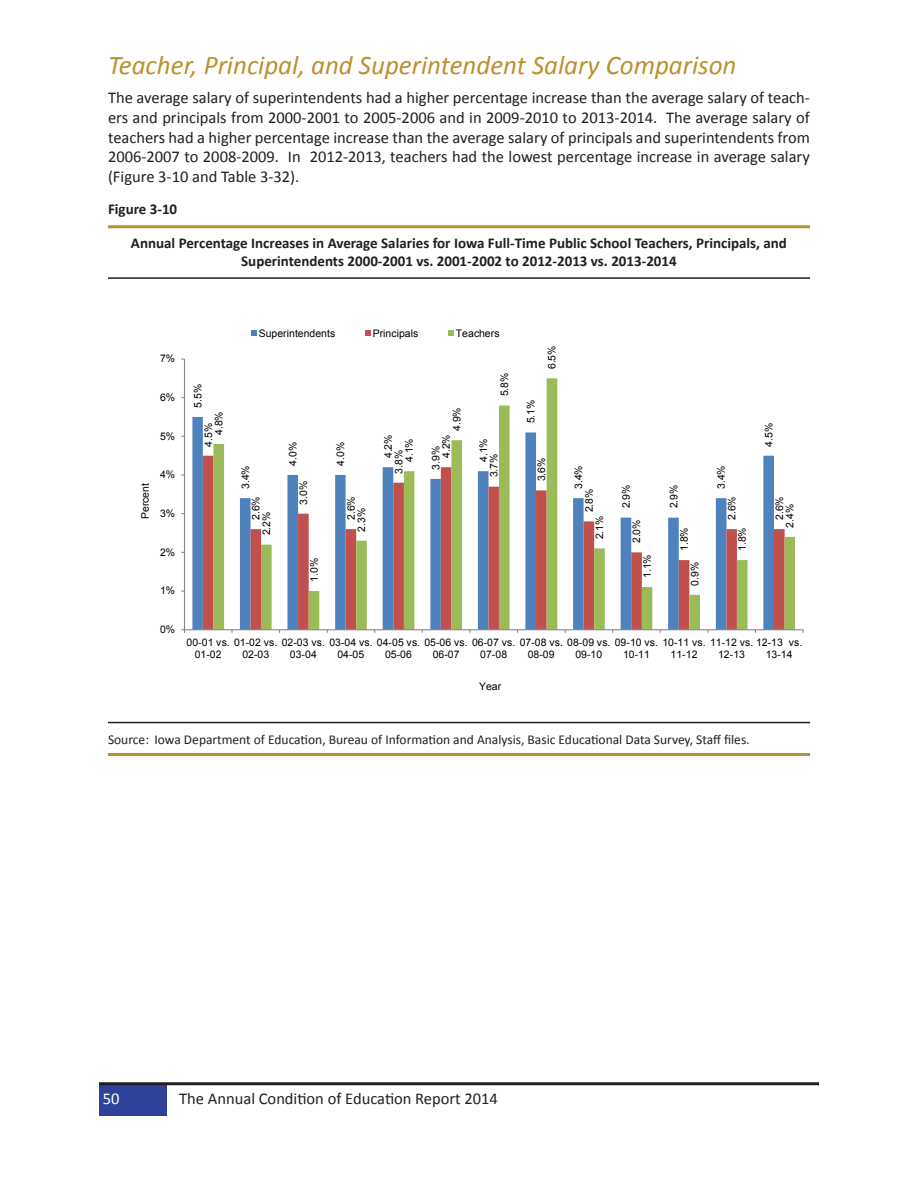
<style>
.page{position:relative;width:918px;height:1188px;background:#fff}
.page>*{position:absolute;margin:0;border:0;box-sizing:border-box;transform-origin:0 0}
.t1{font:italic 27px "Calibri";color:#bb902e}
.t2{font:16.5px/19.8px "Calibri";color:#231f20;text-align:justify}
.t3{font:16.5px "Calibri";color:#fff}
.table_-_title{font:700 15px/18px "Calibri";color:#231f20;text-align:center}
.table_-_notes{font:13.5px "Calibri";color:#231f20}
.t4{font:10.5px/12.1px "Arial";color:#000}
</style>
<div class="page">
<hr style="left:108px;top:225px;width:702px;height:3px;background:#bb902e">
<hr style="left:108px;top:277px;width:702px;height:2px;background:#231f20">
<svg style="left:192px;top:417px;width:21px;height:212px;background:#8f7b98"></svg>
<svg style="left:213px;top:378px;width:582px;height:251px"></svg>
<hr style="left:184px;top:359px;width:1px;height:271px;background:#868686">
<hr style="left:184px;top:629px;width:619px;height:1px;background:#868686">
<svg style="left:251px;top:331px;width:6px;height:5px"></svg>
<svg style="left:365px;top:331px;width:6px;height:5px"></svg>
<svg style="left:448px;top:331px;width:6px;height:5px"></svg>
<hr style="left:108px;top:753px;width:702px;height:3px;background:#bb902e">
<hr style="left:108px;top:722px;width:702px;height:1px;background:#231f20">
<div style="left:99px;top:1085px;width:68px;height:30px;background:#30419a"></div>
<hr style="left:99px;top:1082px;width:720px;height:3px;background:#231f20">
<p class="t1" style="left:108px;top:47px;width:630px">Teacher, Principal, and Superintendent Salary Comparison</p>
<p class="t2" style="left:108px;top:88px;width:703px">The average salary of superintendents had a higher percentage increase than the average salary of teach&shy;ers and principals from 2000-2001 to 2005-2006 and in 2009-2010 to 2013-2014. The average salary of teachers had a higher percentage increase than the average salary of principals and superintendents from 2006-2007 to 2008-2009. In 2012-2013, teachers had the lowest percentage increase in average salary (Figure 3-10 and Table 3-32).</p>
<p class="table_-_title" style="left:108px;top:200px;width:71px">Figure 3-10</p>
<p class="table_-_title" style="left:131px;top:234px;width:658px">Annual Percentage Increases in Average Salaries for Iowa Full-Time Public School Teachers, Principals, and<br>Superintendents 2000-2001 vs. 2001-2002 to 2012-2013 vs. 2013-2014</p>
<p class="t4" style="left:160px;top:353px;width:17px">7%</p>
<p class="t4" style="left:160px;top:391px;width:17px">6%</p>
<p class="t4" style="left:160px;top:430px;width:17px">5%</p>
<p class="t4" style="left:139px;top:519px;width:37px;rotate:-90deg">Percent</p>
<p class="t4" style="left:160px;top:469px;width:17px">4%</p>
<p class="t4" style="left:160px;top:507px;width:17px">3%</p>
<p class="t4" style="left:160px;top:546px;width:17px">2%</p>
<p class="t4" style="left:160px;top:585px;width:17px">1%</p>
<p class="t4" style="left:160px;top:623px;width:17px">0%</p>
<p class="t4" style="left:259px;top:327px;width:78px">Superintendents</p>
<p class="t4" style="left:373px;top:327px;width:47px">Principals</p>
<p class="t4" style="left:456px;top:327px;width:45px">Teachers</p>
<p class="t4" style="left:546px;top:369px;width:25px;rotate:-90deg">6.5%</p>
<p class="t4" style="left:498px;top:396px;width:25px;rotate:-90deg">5.8%</p>
<p class="t4" style="left:192px;top:408px;width:25px;rotate:-90deg">5.5%</p>
<p class="t4" style="left:525px;top:423px;width:25px;rotate:-90deg">5.1%</p>
<p class="t4" style="left:451px;top:431px;width:25px;rotate:-90deg">4.9%</p>
<p class="t4" style="left:213px;top:435px;width:25px;rotate:-90deg">4.8%</p>
<p class="t4" style="left:202px;top:447px;width:25px;rotate:-90deg">4.5%</p>
<p class="t4" style="left:763px;top:447px;width:25px;rotate:-90deg">4.5%</p>
<p class="t4" style="left:440px;top:458px;width:25px;rotate:-90deg">4.2%</p>
<p class="t4" style="left:287px;top:466px;width:25px;rotate:-90deg">4.0%</p>
<p class="t4" style="left:335px;top:466px;width:25px;rotate:-90deg">4.0%</p>
<p class="t4" style="left:382px;top:458px;width:25px;rotate:-90deg">4.2%</p>
<p class="t4" style="left:430px;top:470px;width:25px;rotate:-90deg">3.9%</p>
<p class="t4" style="left:477px;top:462px;width:25px;rotate:-90deg">4.1%</p>
<p class="t4" style="left:403px;top:462px;width:25px;rotate:-90deg">4.1%</p>
<p class="t4" style="left:393px;top:474px;width:25px;rotate:-90deg">3.8%</p>
<p class="t4" style="left:488px;top:477px;width:25px;rotate:-90deg">3.7%</p>
<p class="t4" style="left:535px;top:481px;width:25px;rotate:-90deg">3.6%</p>
<p class="t4" style="left:573px;top:489px;width:25px;rotate:-90deg">3.4%</p>
<p class="t4" style="left:715px;top:489px;width:25px;rotate:-90deg">3.4%</p>
<p class="t4" style="left:239px;top:489px;width:25px;rotate:-90deg">3.4%</p>
<p class="t4" style="left:298px;top:505px;width:25px;rotate:-90deg">3.0%</p>
<p class="t4" style="left:620px;top:508px;width:25px;rotate:-90deg">2.9%</p>
<p class="t4" style="left:668px;top:508px;width:25px;rotate:-90deg">2.9%</p>
<p class="t4" style="left:583px;top:512px;width:25px;rotate:-90deg">2.8%</p>
<p class="t4" style="left:726px;top:520px;width:25px;rotate:-90deg">2.6%</p>
<p class="t4" style="left:773px;top:520px;width:25px;rotate:-90deg">2.6%</p>
<p class="t4" style="left:250px;top:520px;width:25px;rotate:-90deg">2.6%</p>
<p class="t4" style="left:345px;top:520px;width:25px;rotate:-90deg">2.6%</p>
<p class="t4" style="left:784px;top:528px;width:25px;rotate:-90deg">2.4%</p>
<p class="t4" style="left:356px;top:532px;width:25px;rotate:-90deg">2.3%</p>
<p class="t4" style="left:260px;top:535px;width:25px;rotate:-90deg">2.2%</p>
<p class="t4" style="left:594px;top:539px;width:25px;rotate:-90deg">2.1%</p>
<p class="t4" style="left:631px;top:543px;width:25px;rotate:-90deg">2.0%</p>
<p class="t4" style="left:678px;top:551px;width:25px;rotate:-90deg">1.8%</p>
<p class="t4" style="left:736px;top:551px;width:25px;rotate:-90deg">1.8%</p>
<p class="t4" style="left:308px;top:582px;width:25px;rotate:-90deg">1.0%</p>
<p class="t4" style="left:641px;top:578px;width:25px;rotate:-90deg">1.1%</p>
<p class="t4" style="left:689px;top:586px;width:25px;rotate:-90deg">0.9%</p>
<p class="t4" style="left:195px;top:636px;width:609px;text-indent:-8px">00-01 vs. 01-02 vs. 02-03 vs. 03-04 vs. 04-05 vs. 05-06 vs. 06-07 vs. 07-08 vs. 08-09 vs. 09-10 vs. 10-11 vs. 11-12 vs. 12-13 vs.<br>01-02</p>
<p class="t4" style="left:242px;top:648px;width:28px">02-03</p>
<p class="t4" style="left:290px;top:648px;width:28px">03-04</p>
<p class="t4" style="left:338px;top:648px;width:28px">04-05</p>
<p class="t4" style="left:385px;top:648px;width:28px">05-06</p>
<p class="t4" style="left:433px;top:648px;width:28px">06-07</p>
<p class="t4" style="left:480px;top:648px;width:28px">07-08</p>
<p class="t4" style="left:528px;top:648px;width:28px">08-09</p>
<p class="t4" style="left:575px;top:648px;width:28px">09-10</p>
<p class="t4" style="left:623px;top:648px;width:28px">10-11</p>
<p class="t4" style="left:671px;top:648px;width:28px">11-12</p>
<p class="t4" style="left:718px;top:648px;width:28px">12-13</p>
<p class="t4" style="left:766px;top:648px;width:28px">13-14</p>
<p class="t4" style="left:479px;top:681px;width:23px">Year</p>
<p class="table_-_notes" style="left:108px;top:731px;width:643px">Source: Iowa Department of Education, Bureau of Information and Analysis, Basic Educational Data Survey, Staff files.</p>
<p class="t3" style="left:103px;top:1088px;width:18px">50</p>
<p class="t2" style="left:179px;top:1088px;width:320px">The Annual Condition of Education Report 2014</p>
</div>
